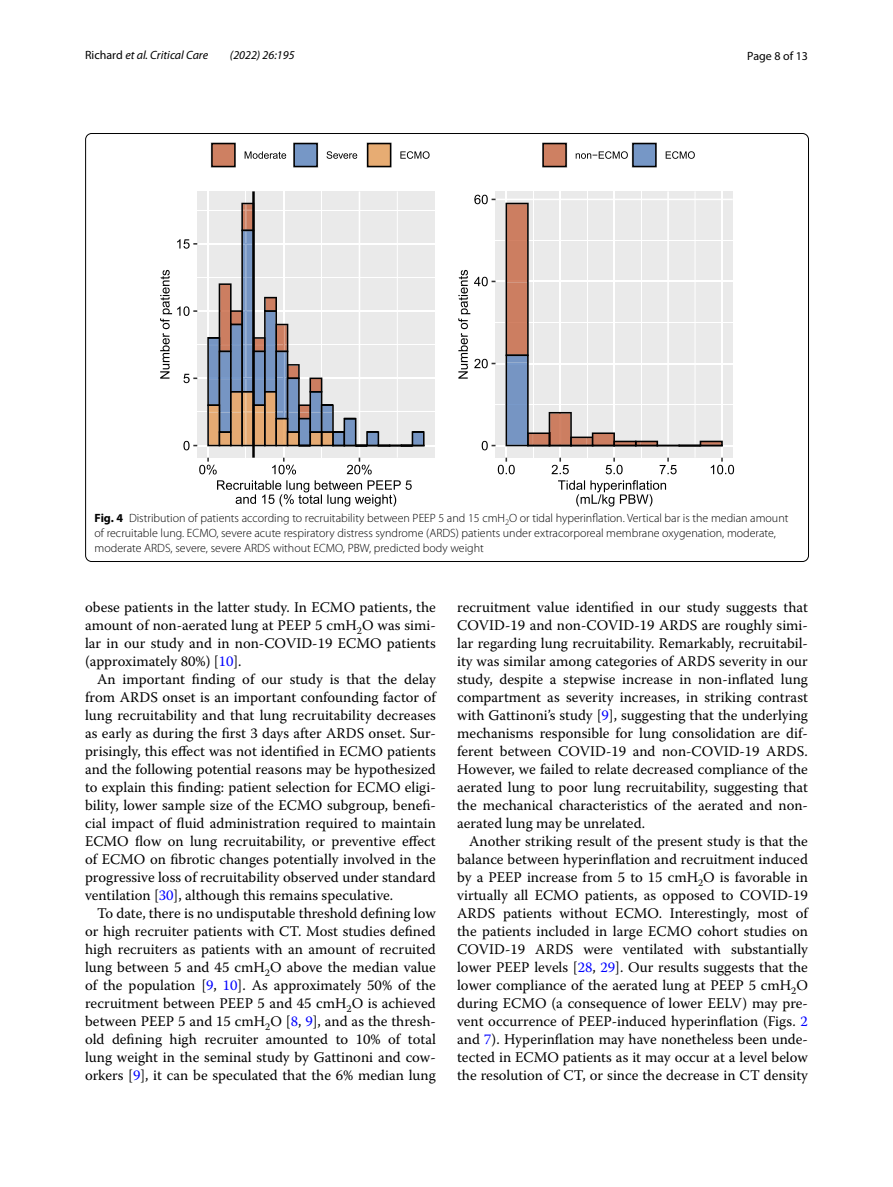
<style>
.page{position:relative;width:893px;height:1187px;background:#fff}
.page>*{position:absolute;margin:0;border:0;box-sizing:border-box;transform-origin:0 0}
.t1{font:14.7px/18px "Warnock Pro";color:#000;text-align:justify}
.t2{font:300 12px/15px "Myriad Pro";color:#000}
.t3{font:italic 12px "Myriad Pro";color:#000}
.t4{font:12px "Myriad Pro";color:#000}
.s1{font-style:normal}
.s2{font-weight:700}
.s3{color:#00f}
</style>
<div class="page">
<div style="left:197px;top:191px;width:238px;height:266px;background:#eaeaea"></div>
<hr style="left:197px;top:411px;width:238px;height:1px;background:#fff">
<hr style="left:197px;top:344px;width:238px;height:1px;background:#fff">
<hr style="left:197px;top:277px;width:238px;height:1px;background:#fff">
<hr style="left:197px;top:210px;width:238px;height:1px;background:#fff">
<hr style="left:246px;top:191px;width:1px;height:266px;background:#fff">
<hr style="left:321px;top:191px;width:1px;height:266px;background:#fff">
<hr style="left:397px;top:191px;width:1px;height:266px;background:#fff">
<hr style="left:197px;top:445px;width:238px;height:1px;background:#fff">
<hr style="left:197px;top:377px;width:238px;height:2px;background:#fff">
<hr style="left:197px;top:310px;width:238px;height:2px;background:#fff">
<hr style="left:197px;top:243px;width:238px;height:1px;background:#fff">
<hr style="left:207px;top:191px;width:2px;height:266px;background:#fff">
<hr style="left:283px;top:191px;width:2px;height:266px;background:#fff">
<hr style="left:359px;top:191px;width:1px;height:266px;background:#fff">
<svg style="left:207px;top:203px;width:217px;height:243px"></svg>
<hr style="left:252px;top:191px;width:3px;height:266px;background:#000">
<svg style="left:183px;top:441px;width:14px;height:9px"></svg>
<svg style="left:177px;top:239px;width:20px;height:10px"></svg>
<svg style="left:199px;top:457px;width:18px;height:17px"></svg>
<svg style="left:272px;top:457px;width:24px;height:17px"></svg>
<svg style="left:347px;top:457px;width:25px;height:17px"></svg>
<svg style="left:217px;top:480px;width:195px;height:26px"></svg>
<svg style="left:160px;top:270px;width:37px;height:113px"></svg>
<div style="left:211px;top:142px;width:25px;height:25px;background:#b9b9b9"></div>
<div style="left:212px;top:143px;width:23px;height:23px;background:#ce8062"></div>
<div style="left:211px;top:143px;width:25px;height:24px;border:2px solid #000"></div>
<div style="left:293px;top:142px;width:25px;height:25px;background:#b9b9b9"></div>
<div style="left:294px;top:143px;width:23px;height:23px;background:#7697c6"></div>
<div style="left:293px;top:143px;width:25px;height:24px;border:2px solid #000"></div>
<svg style="left:367px;top:142px;width:25px;height:25px"></svg>
<div style="left:368px;top:143px;width:23px;height:23px;background:#e7ac73"></div>
<div style="left:367px;top:143px;width:24px;height:24px;border:2px solid #000"></div>
<svg style="left:245px;top:151px;width:41px;height:8px"></svg>
<svg style="left:327px;top:151px;width:30px;height:8px"></svg>
<svg style="left:400px;top:151px;width:30px;height:8px"></svg>
<div style="left:495px;top:191px;width:238px;height:266px;background:#eaeaea"></div>
<hr style="left:495px;top:404px;width:238px;height:1px;background:#fff">
<hr style="left:495px;top:322px;width:238px;height:1px;background:#fff">
<hr style="left:495px;top:240px;width:238px;height:1px;background:#fff">
<hr style="left:533px;top:191px;width:1px;height:266px;background:#fff">
<hr style="left:587px;top:191px;width:1px;height:266px;background:#fff">
<hr style="left:641px;top:191px;width:1px;height:266px;background:#fff">
<hr style="left:695px;top:191px;width:1px;height:266px;background:#fff">
<hr style="left:495px;top:445px;width:238px;height:1px;background:#fff">
<hr style="left:495px;top:363px;width:238px;height:1px;background:#fff">
<hr style="left:495px;top:281px;width:238px;height:1px;background:#fff">
<hr style="left:495px;top:199px;width:238px;height:1px;background:#fff">
<hr style="left:505px;top:191px;width:2px;height:266px;background:#fff">
<hr style="left:559px;top:191px;width:2px;height:266px;background:#fff">
<hr style="left:613px;top:191px;width:2px;height:266px;background:#fff">
<hr style="left:667px;top:191px;width:2px;height:266px;background:#fff">
<hr style="left:721px;top:191px;width:2px;height:266px;background:#fff">
<div style="left:700px;top:440px;width:23px;height:6px;border:2px solid #000"></div>
<svg style="left:505px;top:203px;width:217px;height:243px"></svg>
<svg style="left:482px;top:441px;width:13px;height:9px"></svg>
<svg style="left:474px;top:195px;width:21px;height:9px"></svg>
<svg style="left:498px;top:457px;width:17px;height:17px"></svg>
<svg style="left:552px;top:457px;width:17px;height:17px"></svg>
<svg style="left:606px;top:457px;width:17px;height:17px"></svg>
<svg style="left:660px;top:457px;width:17px;height:17px"></svg>
<svg style="left:711px;top:457px;width:23px;height:17px"></svg>
<svg style="left:558px;top:480px;width:108px;height:26px"></svg>
<svg style="left:458px;top:270px;width:37px;height:108px"></svg>
<div style="left:542px;top:142px;width:25px;height:25px;background:#b9b9b9"></div>
<div style="left:543px;top:143px;width:23px;height:23px;background:#ce8062"></div>
<div style="left:542px;top:143px;width:25px;height:24px;border:2px solid #000"></div>
<div style="left:632px;top:142px;width:25px;height:25px;background:#b9b9b9"></div>
<div style="left:633px;top:143px;width:23px;height:23px;background:#7697c6"></div>
<div style="left:632px;top:143px;width:25px;height:24px;border:2px solid #000"></div>
<svg style="left:576px;top:151px;width:52px;height:8px"></svg>
<svg style="left:666px;top:151px;width:29px;height:8px"></svg>
<p class="t3" style="left:85px;top:48px;width:125px"><span class="s1">Richard</span> et al. Critical Care</p>
<p class="t3" style="left:230px;top:48px;width:66px">(2022) 26:195</p>
<p class="t4" style="left:747px;top:48px;width:62px">Page 8 of 13</p>
<p class="t2" style="left:95px;top:510px;width:695px"><span class="s2">Fig. 4</span> Distribution of patients according to recruitability between PEEP 5 and 15 cmH<sub>2</sub>O or tidal hyperinflation. Vertical bar is the median amount of recruitable lung. ECMO, severe acute respiratory distress syndrome (ARDS) patients under extracorporeal membrane oxygenation, moderate, moderate ARDS, severe, severe ARDS without ECMO, PBW, predicted body weight</p>
<p class="t1" style="left:85px;top:598px;width:352px">obese patients in the latter study. In ECMO patients, the amount of non-aerated lung at PEEP 5 cmH<sub>2</sub>O was simi&shy;lar in our study and in non-COVID-19 ECMO patients (approximately 80%) [<span class="s3">10</span>].</p>
<p class="t1" style="left:85px;top:670px;width:352px;text-indent:12px">An important finding of our study is that the delay from ARDS onset is an important confounding factor of lung recruitability and that lung recruitability decreases as early as during the first 3 days after ARDS onset. Sur&shy;prisingly, this effect was not identified in ECMO patients and the following potential reasons may be hypothesized to explain this finding: patient selection for ECMO eligi&shy;bility, lower sample size of the ECMO subgroup, benefi&shy;cial impact of fluid administration required to maintain ECMO flow on lung recruitability, or preventive effect of ECMO on fibrotic changes potentially involved in the progressive loss of recruitability observed under standard ventilation [<span class="s3">30</span>], although this remains speculative.</p>
<p class="t1" style="left:85px;top:904px;width:352px;text-indent:12px">To date, there is no undisputable threshold defining low or high recruiter patients with CT. Most studies defined high recruiters as patients with an amount of recruited lung between 5 and 45 cmH<sub>2</sub>O above the median value of the population [<span class="s3">9</span>, <span class="s3">10</span>]. As approximately 50% of the recruitment between PEEP 5 and 45 cmH<sub>2</sub>O is achieved between PEEP 5 and 15 cmH<sub>2</sub>O [<span class="s3">8</span>, <span class="s3">9</span>], and as the thresh&shy;old defining high recruiter amounted to 10% of total lung weight in the seminal study by Gattinoni and cow&shy;orkers [<span class="s3">9</span>], it can be speculated that the 6% median lung</p>
<p class="t1" style="left:457px;top:598px;width:352px">recruitment value identified in our study suggests that COVID-19 and non-COVID-19 ARDS are roughly simi&shy;lar regarding lung recruitability. Remarkably, recruitabil&shy;ity was similar among categories of ARDS severity in our study, despite a stepwise increase in non-inflated lung compartment as severity increases, in striking contrast with Gattinoni’s study [<span class="s3">9</span>], suggesting that the underlying mechanisms responsible for lung consolidation are dif&shy;ferent between COVID-19 and non-COVID-19 ARDS.<br>However, we failed to relate decreased compliance of the aerated lung to poor lung recruitability, suggesting that the mechanical characteristics of the aerated and non&shy;aerated lung may be unrelated.</p>
<p class="t1" style="left:457px;top:832px;width:352px;text-indent:12px">Another striking result of the present study is that the balance between hyperinflation and recruitment induced by a PEEP increase from 5 to 15 cmH<sub>2</sub>O is favorable in virtually all ECMO patients, as opposed to COVID-19<br>ARDS patients without ECMO. Interestingly, most of the patients included in large ECMO cohort studies on COVID-19 ARDS were ventilated with substantially lower PEEP levels [<span class="s3">28</span>, <span class="s3">29</span>]. Our results suggests that the lower compliance of the aerated lung at PEEP 5 cmH<sub>2</sub>O during ECMO (a consequence of lower EELV) may pre&shy;vent occurrence of PEEP-induced hyperinflation (Figs. <span class="s3">2 </span>and <span class="s3">7</span>). Hyperinflation may have nonetheless been unde&shy;tected in ECMO patients as it may occur at a level below the resolution of CT, or since the decrease in CT density</p>
</div>
